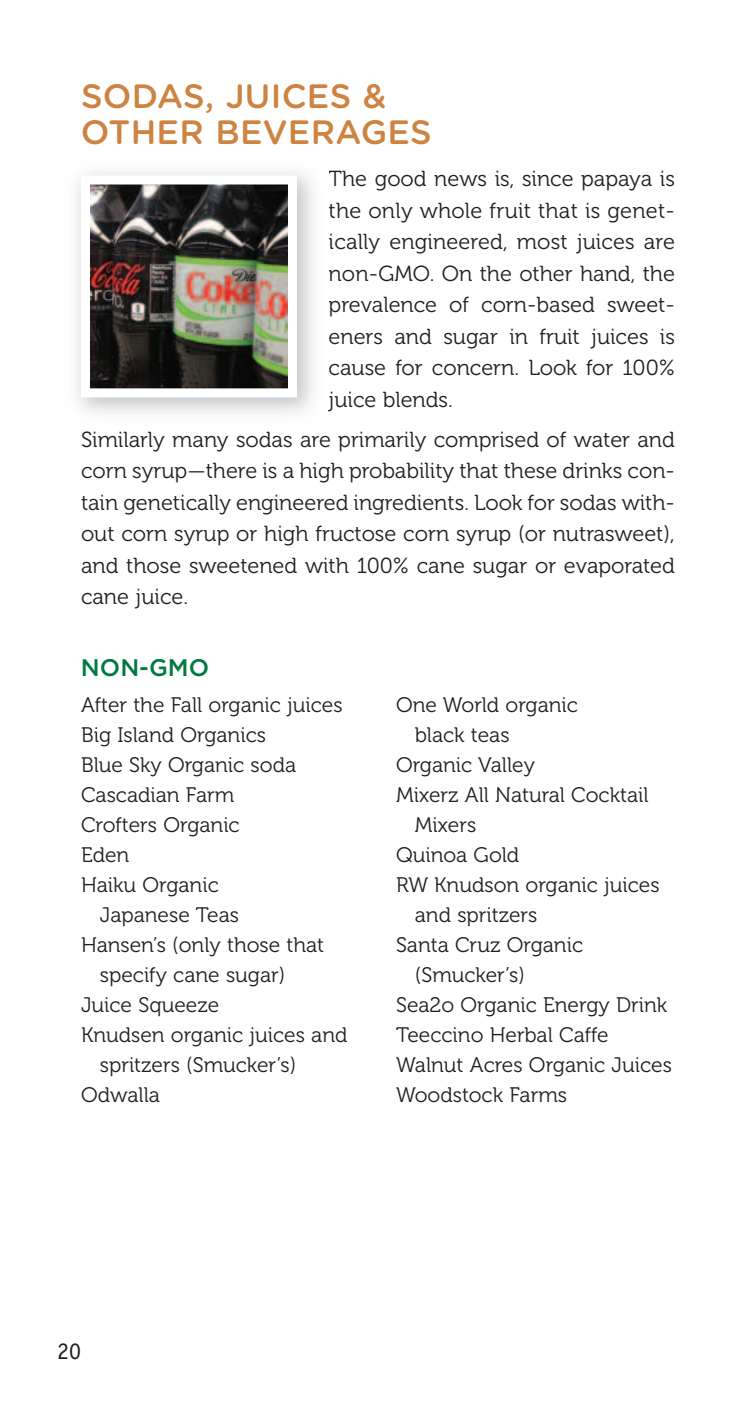
<style>
.page{position:relative;width:756px;height:1404px;background:#fff}
.page>*{position:absolute;margin:0;border:0;box-sizing:border-box;transform-origin:0 0}
.t1{font:500 33.6px/36px "Gotham Rounded";letter-spacing:.005em;color:#cd8442}
.t2{font:500 24px "Gotham";color:#007941}
.t3{font:24px "Officina Serif";color:#231f20}
.t4{font:21.6px/31.5px "Museo 300";color:#231f20;text-align:justify}
.t5{font:21px "Museo 300";color:#231f20}
</style>
<div class="page">
<img style="left:91px;top:186px;width:196px;height:201px">
<div style="left:81px;top:176px;width:216px;height:221px;border:9px solid #fff"></div>
<h1 class="t1" style="left:81px;top:81px;width:352px">SODAS, JUICES &amp;<br>OTHER BEVERAGES</h1>
<p class="t4" style="left:329px;top:165px;width:348px">The good news is, since papaya is the only whole fruit that is genet&shy;ically engineered, most juices are non-GMO. On the other hand, the prevalence of corn-based sweet&shy;eners and sugar in fruit juices is cause for concern. Look for 100% juice blends.</p>
<p class="t4" style="left:81px;top:426px;width:596px">Similarly many sodas are primarily comprised of water and corn syrup—there is a high probability that these drinks con&shy;tain genetically engineered ingredients. Look for sodas with&shy;out corn syrup or high fructose corn syrup (or nutrasweet), and those sweetened with 100% cane sugar or evaporated cane juice.</p>
<p class="t2" style="left:81px;top:659px;width:130px">NON-GMO</p>
<p class="t5" style="left:81px;top:697px;width:263px">After the Fall organic juices</p>
<p class="t5" style="left:81px;top:727px;width:187px">Big Island Organics</p>
<p class="t5" style="left:81px;top:757px;width:217px">Blue Sky Organic soda</p>
<p class="t5" style="left:81px;top:787px;width:155px">Cascadian Farm</p>
<p class="t5" style="left:81px;top:817px;width:160px">Crofters Organic</p>
<p class="t5" style="left:81px;top:847px;width:50px">Eden</p>
<p class="t5" style="left:81px;top:877px;width:139px">Haiku Organic</p>
<p class="t5" style="left:100px;top:907px;width:141px">Japanese Teas</p>
<p class="t5" style="left:81px;top:937px;width:245px">Hansen’s (only those that</p>
<p class="t5" style="left:100px;top:967px;width:187px">specify cane sugar)</p>
<p class="t5" style="left:81px;top:997px;width:140px">Juice Squeeze</p>
<p class="t5" style="left:81px;top:1027px;width:268px">Knudsen organic juices and</p>
<p class="t5" style="left:100px;top:1057px;width:198px">spritzers (Smucker’s)</p>
<p class="t5" style="left:81px;top:1087px;width:80px">Odwalla</p>
<p class="t5" style="left:396px;top:697px;width:183px">One World organic</p>
<p class="t5" style="left:415px;top:727px;width:96px">black teas</p>
<p class="t5" style="left:396px;top:757px;width:141px">Organic Valley</p>
<p class="t5" style="left:396px;top:787px;width:254px">Mixerz All Natural Cocktail</p>
<p class="t5" style="left:415px;top:817px;width:63px">Mixers</p>
<p class="t5" style="left:396px;top:847px;width:125px">Quinoa Gold</p>
<p class="t5" style="left:396px;top:877px;width:265px">RW Knudson organic juices</p>
<p class="t5" style="left:415px;top:907px;width:124px">and spritzers</p>
<p class="t5" style="left:396px;top:937px;width:189px">Santa Cruz Organic</p>
<p class="t5" style="left:415px;top:967px;width:111px">(Smucker’s)</p>
<p class="t5" style="left:396px;top:997px;width:273px">Sea2o Organic Energy Drink</p>
<p class="t5" style="left:396px;top:1027px;width:214px">Teeccino Herbal Caffe</p>
<p class="t5" style="left:396px;top:1057px;width:277px">Walnut Acres Organic Juices</p>
<p class="t5" style="left:396px;top:1087px;width:173px">Woodstock Farms</p>
<p class="t3" style="left:57px;top:1337px;width:25px">20</p>
</div>
